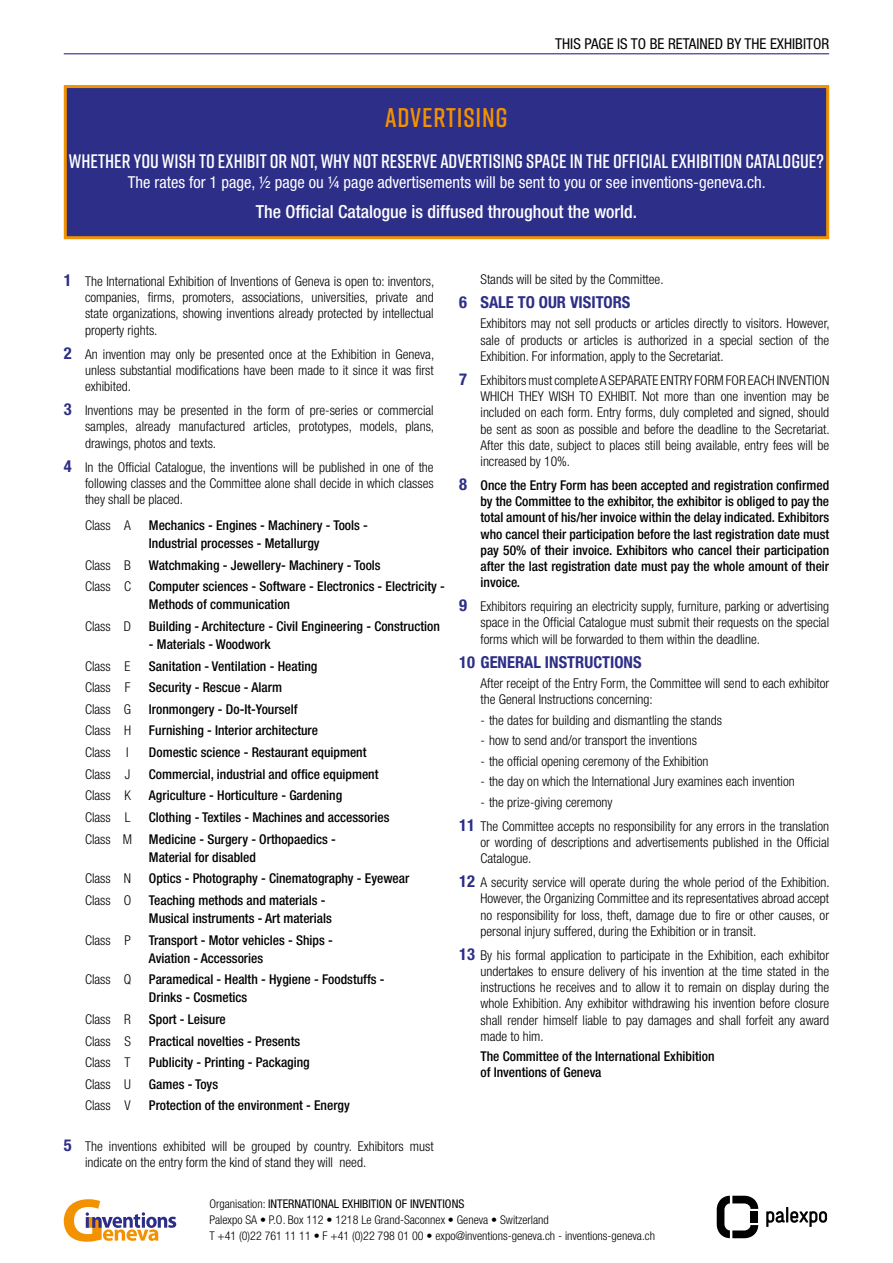
<style>
.page{position:relative;width:893px;height:1263px;background:#fff}
.page>*{position:absolute;margin:0;border:0;box-sizing:border-box;transform-origin:0 0}
.t1{font:600 27px "Rift";letter-spacing:.03em;color:#f39200}
.t2{font:600 19.5px "Rift";color:#fff}
.t3{font:500 condensed 18px "Helvetica Neue LT Std";color:#fff}
.t4{font:condensed 16.5px "Helvetica Neue LT Std";color:#fff}
.t5{font:700 condensed 16.5px "Helvetica Neue LT Std";color:#2d2e87}
.t6{font:condensed 15px "Helvetica Neue LT Std";color:#000}
.t7{font:300 condensed 13.5px/16.2px "Helvetica Neue LT Std";color:#000;text-align:justify}
.t8{font:500 condensed 13.5px/16.2px "Helvetica Neue LT Std";color:#000}
.t9{font:300 condensed 12px/15.9px "Helvetica Neue LT Std";color:#000}
.s1{font-weight:700;font-size:16.5px;color:#2d2e87}
.s2{font-weight:300}
.s3{font-weight:400}
</style>
<div class="page">
<svg style="left:766px;top:1207px;width:61px;height:20px"></svg>
<svg style="left:717px;top:1196px;width:41px;height:42px"></svg>
<div style="left:65px;top:87px;width:763px;height:151px;background:#2d2e87"></div>
<div style="left:64px;top:85px;width:765px;height:154px;border:3px solid #f39200"></div>
<hr style="left:64px;top:53px;width:765px;height:1px;background:#2d2e87">
<svg style="left:64px;top:1199px;width:112px;height:43px"></svg>
<p class="t6" style="left:555px;top:35px;width:275px">THIS PAGE IS TO BE RETAINED BY THE EXHIBITOR</p>
<h1 class="t1" style="left:385px;top:99px;width:124px">ADVERTISING</h1>
<h2 class="t2" style="left:69px;top:147px;width:756px">WHETHER YOU WISH TO EXHIBIT OR NOT, WHY NOT RESERVE ADVERTISING SPACE IN THE OFFICIAL EXHIBITION CATALOGUE?</h2>
<p class="t4" style="left:128px;top:172px;width:639px">The rates for 1 page, ½ page ou ¼ page advertisements will be sent to you or see inventions-geneva.ch.</p>
<h3 class="t3" style="left:256px;top:201px;width:383px">The Official Catalogue is diffused throughout the world.</h3>
<p class="t7" style="left:85px;top:273px;width:351px;text-indent:-21px"><span class="s1">1</span> The International Exhibition of Inventions of Geneva is open to: inventors, companies, firms, promoters, associations, universities, private and state organizations, showing inventions already protected by intellectual property rights.</p>
<p class="t7" style="left:85px;top:346px;width:351px;text-indent:-21px"><span class="s1">2</span> An invention may only be presented once at the Exhibition in Geneva, unless substantial modifications have been made to it since it was first exhibited.</p>
<p class="t7" style="left:85px;top:402px;width:351px;text-indent:-21px"><span class="s1">3</span> Inventions may be presented in the form of pre-series or commercial samples, already manufactured articles, prototypes, models, plans, drawings, photos and texts.</p>
<p class="t7" style="left:85px;top:459px;width:350px;text-indent:-21px"><span class="s1">4</span> In the Official Catalogue, the inventions will be published in one of the following classes and the Committee alone shall decide in which classes they shall be placed.</p>
<p class="t7" style="left:85px;top:517px;width:47px">Class A</p>
<p class="t8" style="left:149px;top:516px;width:220px;line-height:18px">Mechanics - Engines - Machinery - Tools -<br>Industrial processes - Metallurgy</p>
<p class="t7" style="left:85px;top:557px;width:47px">Class B</p>
<p class="t8" style="left:149px;top:556px;width:233px">Watchmaking - Jewellery- Machinery - Tools</p>
<p class="t7" style="left:85px;top:578px;width:48px">Class C</p>
<p class="t8" style="left:149px;top:577px;width:297px;line-height:18px">Computer sciences - Software - Electronics - Electricity -<br>Methods of communication</p>
<p class="t7" style="left:85px;top:618px;width:48px">Class D</p>
<p class="t8" style="left:149px;top:618px;width:292px">Building - Architecture - Civil Engineering - Construction</p>
<p class="t8" style="left:149px;top:636px;width:123px">- Materials - Woodwork</p>
<p class="t7" style="left:85px;top:657px;width:47px">Class E</p>
<p class="t8" style="left:149px;top:657px;width:170px">Sanitation - Ventilation - Heating</p>
<p class="t7" style="left:85px;top:679px;width:47px">Class F</p>
<p class="t8" style="left:149px;top:679px;width:135px">Security - Rescue - Alarm</p>
<p class="t7" style="left:85px;top:701px;width:48px">Class G</p>
<p class="t8" style="left:149px;top:701px;width:150px">Ironmongery - Do-It-Yourself</p>
<p class="t7" style="left:85px;top:722px;width:48px">Class H</p>
<p class="t8" style="left:149px;top:722px;width:171px">Furnishing - Interior architecture</p>
<p class="t7" style="left:85px;top:744px;width:45px">Class I</p>
<p class="t8" style="left:149px;top:744px;width:219px">Domestic science - Restaurant equipment</p>
<p class="t7" style="left:85px;top:766px;width:47px">Class J</p>
<p class="t8" style="left:149px;top:766px;width:231px">Commercial, industrial and office equipment</p>
<p class="t7" style="left:85px;top:787px;width:47px">Class K</p>
<p class="t8" style="left:149px;top:787px;width:195px">Agriculture - Horticulture - Gardening</p>
<p class="t7" style="left:85px;top:809px;width:47px">Class L</p>
<p class="t8" style="left:85px;top:806px;width:306px;line-height:21.6px;text-indent:64px">Clothing - Textiles - Machines and accessories<br><span class="s2">Class M</span> Medicine - Surgery - Orthopaedics -</p>
<p class="t8" style="left:149px;top:848px;width:108px">Material for disabled</p>
<p class="t7" style="left:85px;top:870px;width:48px">Class N</p>
<p class="t8" style="left:149px;top:870px;width:262px">Optics - Photography - Cinematography - Eyewear</p>
<p class="t7" style="left:85px;top:892px;width:48px">Class O</p>
<p class="t8" style="left:149px;top:891px;width:184px;line-height:18px">Teaching methods and materials -<br>Musical instruments - Art materials</p>
<p class="t7" style="left:85px;top:931px;width:47px">Class P</p>
<p class="t8" style="left:149px;top:931px;width:185px;line-height:18px">Transport - Motor vehicles - Ships -<br>Aviation - Accessories</p>
<p class="t7" style="left:85px;top:971px;width:48px">Class Q</p>
<p class="t8" style="left:149px;top:970px;width:237px;line-height:18px">Paramedical - Health - Hygiene - Foodstuffs -<br>Drinks - Cosmetics</p>
<p class="t7" style="left:85px;top:1011px;width:47px">Class R</p>
<p class="t8" style="left:149px;top:1011px;width:78px">Sport - Leisure</p>
<p class="t7" style="left:85px;top:1032px;width:47px">Class S</p>
<p class="t8" style="left:149px;top:1032px;width:153px">Practical novelties - Presents</p>
<p class="t7" style="left:85px;top:1054px;width:47px">Class T</p>
<p class="t8" style="left:149px;top:1054px;width:162px">Publicity - Printing - Packaging</p>
<p class="t7" style="left:85px;top:1076px;width:47px">Class U</p>
<p class="t8" style="left:149px;top:1076px;width:71px">Games - Toys</p>
<p class="t7" style="left:85px;top:1097px;width:47px">Class V</p>
<p class="t8" style="left:149px;top:1097px;width:202px">Protection of the environment - Energy</p>
<p class="t7" style="left:85px;top:1138px;width:350px;text-indent:-21px"><span class="s1">5</span> The inventions exhibited will be grouped by country. Exhibitors must indicate on the entry form the kind of stand they will need.</p>
<p class="t7" style="left:480px;top:271px;width:185px">Stands will be sited by the Committee.</p>
<p class="t5" style="left:459px;top:292px;width:173px">6 SALE TO OUR VISITORS</p>
<p class="t7" style="left:480px;top:315px;width:351px">Exhibitors may not sell products or articles directly to visitors. However, sale of products or articles is authorized in a special section of the Exhibition. For information, apply to the Secretariat.</p>
<p class="t7" style="left:480px;top:372px;width:351px;text-indent:-21px"><span class="s1">7</span> Exhibitors must complete A SEPARATE ENTRY FORM FOR EACH INVENTION WHICH THEY WISH TO EXHIBIT. Not more than one invention may be included on each form. Entry forms, duly completed and signed, should be sent as soon as possible and before the deadline to the Secretariat.<br>After this date, subject to places still being available, entry fees will be increased by 10%.</p>
<p class="t8" style="left:480px;top:477px;width:350px;text-align:justify;text-indent:-21px"><span class="s1">8</span> Once the Entry Form has been accepted and registration confirmed by the Committee to the exhibitor, the exhibitor is obliged to pay the total amount of his/her invoice within the delay indicated. Exhibitors who cancel their participation before the last registration date must pay 50% of their invoice. Exhibitors who cancel their participation after the last registration date must pay the whole amount of their invoice.</p>
<p class="t7" style="left:480px;top:598px;width:350px;text-indent:-21px"><span class="s1">9</span> Exhibitors requiring an electricity supply, furniture, parking or advertising space in the Official Catalogue must submit their requests on the special forms which will be forwarded to them within the deadline.</p>
<p class="t5" style="left:459px;top:652px;width:184px">10 GENERAL INSTRUCTIONS</p>
<p class="t7" style="left:480px;top:675px;width:350px">After receipt of the Entry Form, the Committee will send to each exhibitor the General Instructions concerning:</p>
<p class="t7" style="left:480px;top:712px;width:243px">- the dates for building and dismantling the stands</p>
<p class="t7" style="left:480px;top:732px;width:218px">- how to send and/or transport the inventions</p>
<p class="t7" style="left:480px;top:753px;width:230px">- the official opening ceremony of the Exhibition</p>
<p class="t7" style="left:480px;top:773px;width:316px">- the day on which the International Jury examines each invention</p>
<p class="t7" style="left:459px;top:790px;width:371px;line-height:24px;text-indent:21px">- the prize-giving ceremony<br><span class="s1">11</span> The Committee accepts no responsibility for any errors in the translation</p>
<p class="t7" style="left:480px;top:834px;width:350px">or wording of descriptions and advertisements published in the Official<br>Catalogue.</p>
<p class="t7" style="left:480px;top:874px;width:351px;text-indent:-21px"><span class="s1">12</span> A security service will operate during the whole period of the Exhibition.<br>However, the Organizing Committee and its representatives abroad accept no responsibility for loss, theft, damage due to fire or other causes, or personal injury suffered, during the Exhibition or in transit.</p>
<p class="t7" style="left:480px;top:947px;width:350px;text-indent:-21px"><span class="s1">13</span> By his formal application to participate in the Exhibition, each exhibitor undertakes to ensure delivery of his invention at the time stated in the instructions he receives and to allow it to remain on display during the whole Exhibition. Any exhibitor withdrawing his invention before closure shall render himself liable to pay damages and shall forfeit any award made to him.</p>
<p class="t8" style="left:480px;top:1048px;width:236px">The Committee of the International Exhibition of Inventions of Geneva</p>
<p class="t9" style="left:209px;top:1195px;width:447px">Organisation: <span class="s3">INTERNATIONAL EXHIBITION OF INVENTIONS<br></span>Palexpo SA • P.O. Box 112 • 1218 Le Grand-Saconnex • Geneva • Switzerland<br>T +41 (0)22 761 11 11 • F +41 (0)22 798 01 00 • expo@inventions-geneva.ch - inventions-geneva.ch</p>
</div>
